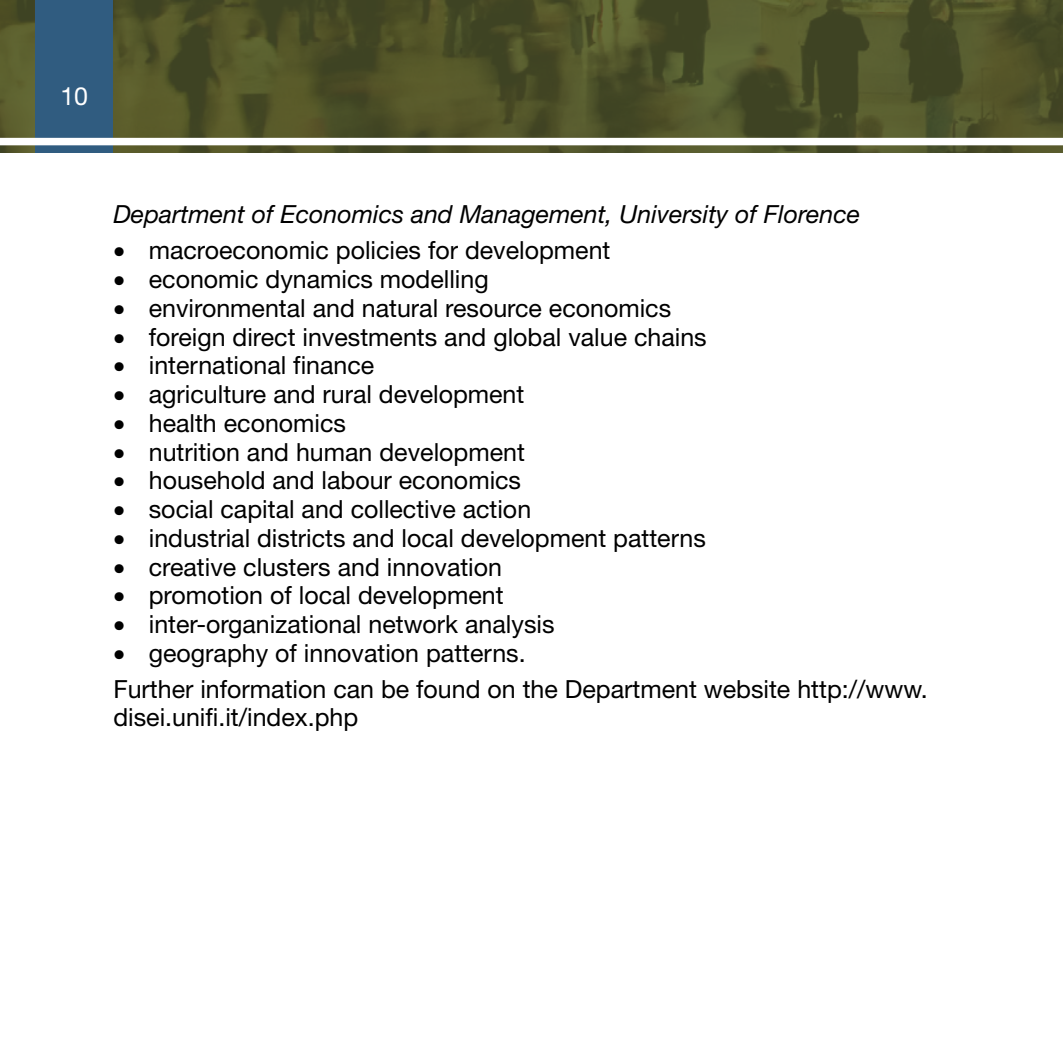
<style>
.page{position:relative;width:1063px;height:1063px;background:#fff}
.page>*{position:absolute;margin:0;border:0;box-sizing:border-box;transform-origin:0 0}
.t1{font:25px/28.8px "Helvetica Neue";color:#000}
.t2{font:italic 25px "Helvetica Neue";color:#000}
.t3{font:25px "Helvetica Neue";color:#fff}
</style>
<div class="page">
<img style="left:0;top:0;width:1063px;height:152px">
<div style="left:35px;top:0;width:78px;height:152px;background:#305c80"></div>
<div style="left:0;top:138px;width:1063px;height:7px;background:#fff"></div>
<p class="t3" style="left:61px;top:81px;width:29px">10</p>
<p class="t2" style="left:113px;top:200px;width:748px">Department of Economics and Management, University of Florence</p>
<p class="t1" style="left:113px;top:236px;width:499px">• macroeconomic policies for development</p>
<p class="t1" style="left:113px;top:264px;width:377px">• economic dynamics modelling</p>
<p class="t1" style="left:113px;top:293px;width:559px">• environmental and natural resource economics</p>
<p class="t1" style="left:113px;top:322px;width:595px">• foreign direct investments and global value chains</p>
<p class="t1" style="left:113px;top:351px;width:262px">• international finance</p>
<p class="t1" style="left:113px;top:379px;width:412px">• agriculture and rural development</p>
<p class="t1" style="left:113px;top:408px;width:234px">• health economics</p>
<p class="t1" style="left:113px;top:437px;width:413px">• nutrition and human development</p>
<p class="t1" style="left:113px;top:466px;width:409px">• household and labour economics</p>
<p class="t1" style="left:113px;top:494px;width:419px">• social capital and collective action</p>
<p class="t1" style="left:113px;top:523px;width:594px">• industrial districts and local development patterns</p>
<p class="t1" style="left:113px;top:552px;width:390px">• creative clusters and innovation</p>
<p class="t1" style="left:113px;top:581px;width:392px">• promotion of local development</p>
<p class="t1" style="left:113px;top:609px;width:443px">• inter-organizational network analysis</p>
<p class="t1" style="left:113px;top:638px;width:414px">• geography of innovation patterns.</p>
<p class="t1" style="left:113px;top:674px;width:816px">Further information can be found on the Department website http://www. disei.unifi.it/index.php</p>
</div>
